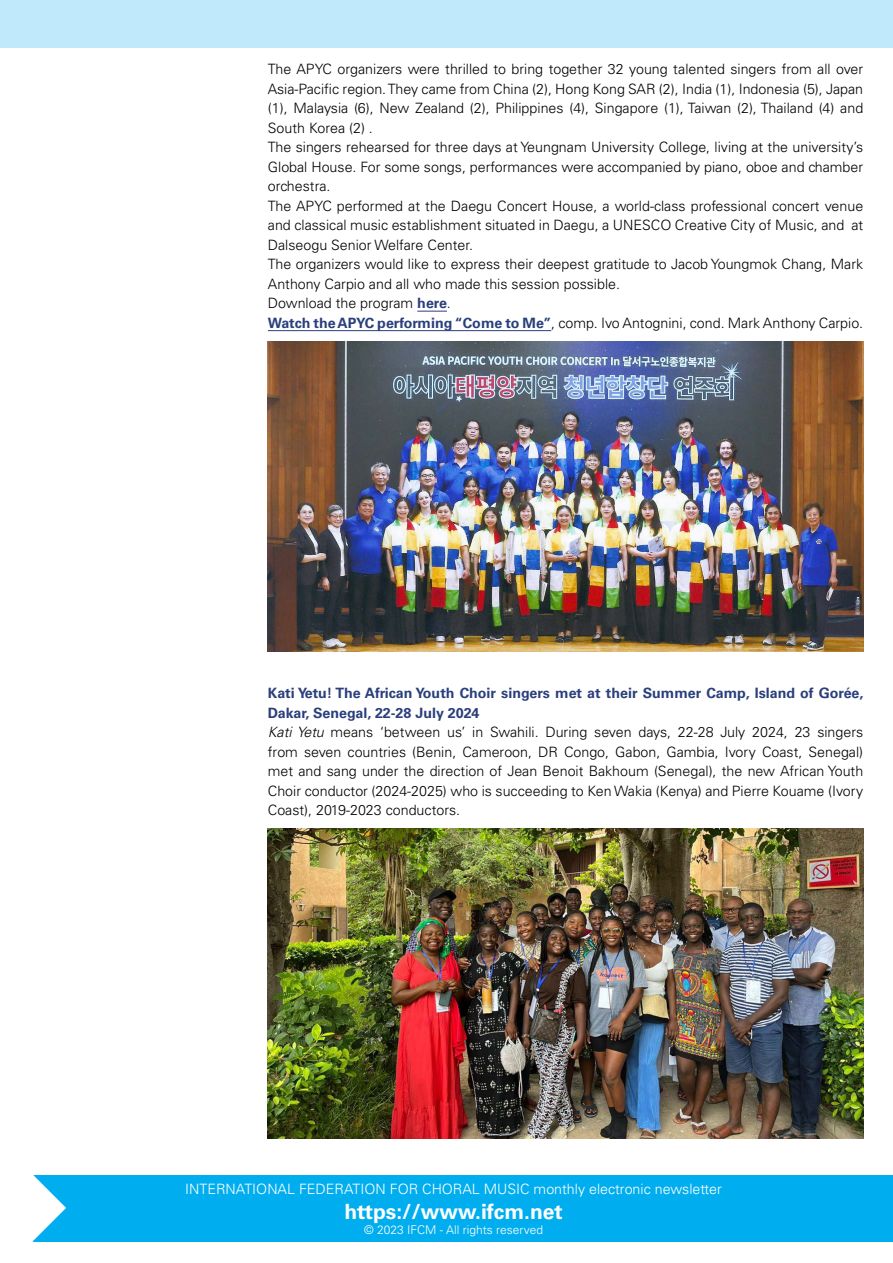
<style>
.page{position:relative;width:893px;height:1263px;background:#fff}
.page>*{position:absolute;margin:0;border:0;box-sizing:border-box;transform-origin:0 0}
.t1{font:700 21px "Univers LT Std";color:#fff}
.t2{font:300 14.25px/19.5px "Univers LT Std";color:#000}
.t3{font:300 14.25px "Univers LT Std";color:#fff}
.t4{font:300 12px "Univers LT Std";color:#fff}
.s1{font-weight:700;color:#2a3f7c}
.s2{font-style:italic}
</style>
<div class="page">
<hr style="left:417px;top:311px;width:30px;height:1px;background:#2a3f7c">
<hr style="left:268px;top:330px;width:283px;height:1px;background:#2a3f7c">
<div style="left:33px;top:1176px;width:860px;height:66px;background:#00aeef"></div>
<svg style="left:33px;top:1175px;width:33px;height:66px"></svg>
<div style="left:0;top:0;width:893px;height:48px;background:#c0eafb"></div>
<img style="left:268px;top:341px;width:595px;height:311px">
<img style="left:268px;top:828px;width:595px;height:311px">
<p class="t2" style="left:268px;top:59px;width:597px">The APYC organizers were thrilled to bring together 32 young talented singers from all over Asia-Pacific region. They came from China (2), Hong Kong SAR (2), India (1), Indonesia (5), Japan (1), Malaysia (6), New Zealand (2), Philippines (4), Singapore (1), Taiwan (2), Thailand (4) and South Korea (2) .<br>The singers rehearsed for three days at Yeungnam University College, living at the university’s Global House. For some songs, performances were accompanied by piano, oboe and chamber orchestra.<br>The APYC performed at the Daegu Concert House, a world-class professional concert venue and classical music establishment situated in Daegu, a UNESCO Creative City of Music, and at Dalseogu Senior Welfare Center.<br>The organizers would like to express their deepest gratitude to Jacob Youngmok Chang, Mark Anthony Carpio and all who made this session possible.<br>Download the program <span class="s1">here</span>.<br><span class="s1">Watch the APYC performing “Come to Me”</span>, comp. Ivo Antognini, cond. Mark Anthony Carpio.</p>
<p class="t2" style="left:268px;top:683px;width:597px"><span class="s1">Kati Yetu! The African Youth Choir singers met at their Summer Camp, Island of Gorée, Dakar, Senegal, 22-28 July 2024<br></span><span class="s2">Kati Yetu</span> means ‘between us’ in Swahili. During seven days, 22-28 July 2024, 23 singers from seven countries (Benin, Cameroon, DR Congo, Gabon, Gambia, Ivory Coast, Senegal) met and sang under the direction of Jean Benoit Bakhoum (Senegal), the new African Youth Choir conductor (2024-2025) who is succeeding to Ken Wakia (Kenya) and Pierre Kouame (Ivory Coast), 2019-2023 conductors.</p>
<p class="t3" style="left:185px;top:1180px;width:538px">INTERNATIONAL FEDERATION FOR CHORAL MUSIC monthly electronic newsletter</p>
<h1 class="t1" style="left:344px;top:1200px;width:220px">https://www.ifcm.net</h1>
<p class="t4" style="left:364px;top:1222px;width:180px">© 2023 IFCM - All rights reserved</p>
</div>
